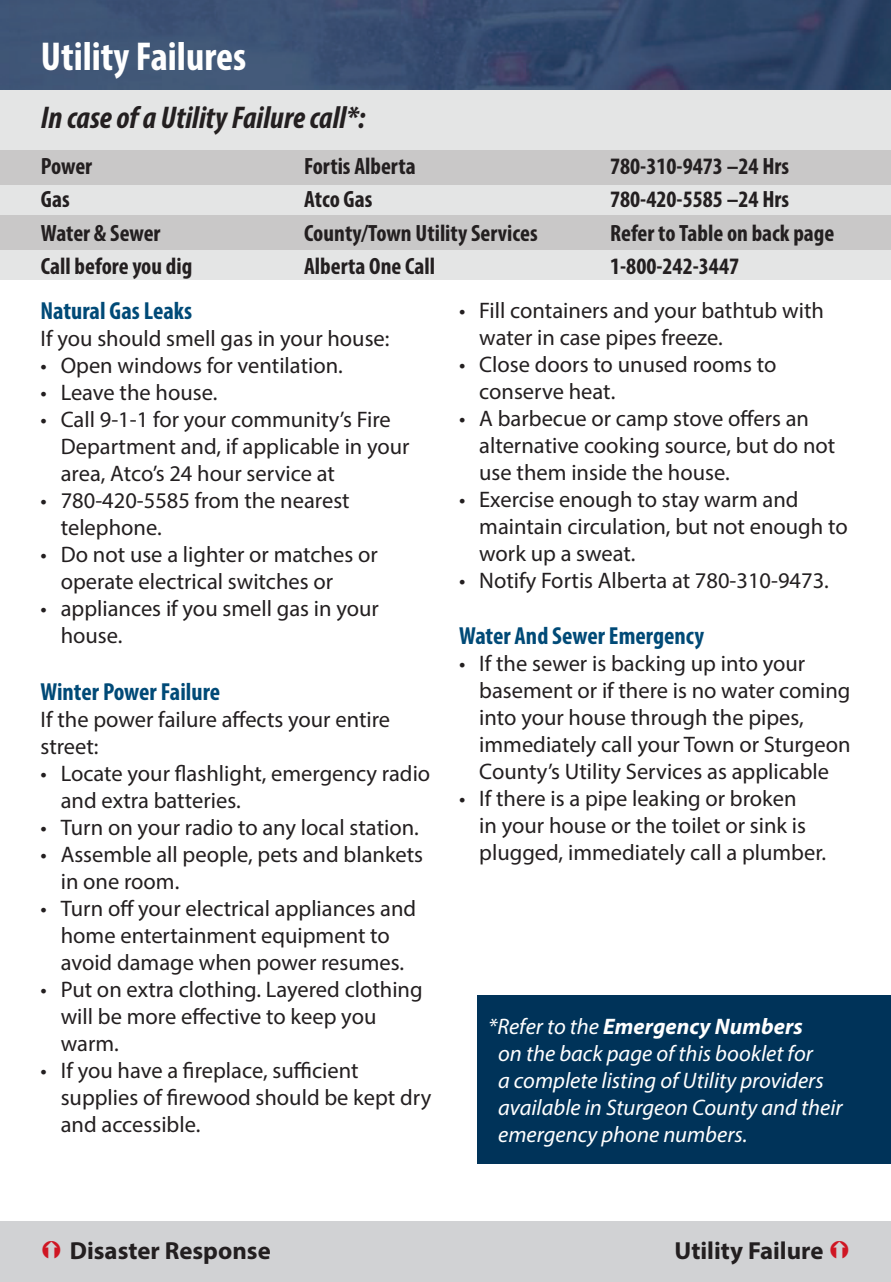
<style>
.page{position:relative;width:891px;height:1282px;background:#fff}
.page>*{position:absolute;margin:0;border:0;box-sizing:border-box;transform-origin:0 0}
.t1{font:700 condensed 40.5px "Myriad Pro";color:#fff}
.t2{font:italic 700 condensed 31.5px "Myriad Pro";color:#231f20}
.t3{font:700 condensed 24.75px "Myriad Pro";color:#004a77}
.t4{font:700 24.75px "Myriad Pro";color:#231f20}
.t5{font:700 condensed 23.62px "Myriad Pro";color:#231f20}
.t6{font:22.5px/27px "Myriad Pro";color:#231f20}
.t7{font:italic 22.5px/27px "Myriad Pro";color:#fff}
.s1{font-weight:700}
</style>
<div class="page">
<div style="left:0;top:1221px;width:891px;height:61px;background:#d1d2d4"></div>
<img style="left:0;top:0;width:891px;height:90px">
<div style="left:0;top:90px;width:891px;height:61px;background:#e4e5e5"></div>
<div style="left:0;top:184px;width:891px;height:32px;background:#e4e5e5"></div>
<div style="left:0;top:151px;width:891px;height:34px;background:#c9c8c8"></div>
<div style="left:0;top:250px;width:891px;height:30px;background:#e4e5e5"></div>
<div style="left:0;top:216px;width:891px;height:34px;background:#c9c8c8"></div>
<div style="left:478px;top:995px;width:413px;height:169px;background:#003359"></div>
<h1 class="t1" style="left:41px;top:31px;width:207px">Utility Failures</h1>
<h2 class="t2" style="left:41px;top:98px;width:326px">In case of a Utility Failure call*:</h2>
<p class="t5" style="left:41px;top:151px;width:53px">Power</p>
<p class="t5" style="left:304px;top:151px;width:113px">Fortis Alberta</p>
<p class="t5" style="left:610px;top:151px;width:181px">780-310-9473 –24 Hrs</p>
<p class="t5" style="left:41px;top:184px;width:30px">Gas</p>
<p class="t5" style="left:304px;top:184px;width:70px">Atco Gas</p>
<p class="t5" style="left:610px;top:184px;width:181px">780-420-5585 –24 Hrs</p>
<p class="t5" style="left:41px;top:218px;width:121px">Water &amp; Sewer</p>
<p class="t5" style="left:304px;top:218px;width:235px">County/Town Utility Services</p>
<p class="t5" style="left:610px;top:218px;width:226px">Refer to Table on back page</p>
<p class="t5" style="left:41px;top:251px;width:153px">Call before you dig</p>
<p class="t5" style="left:304px;top:251px;width:133px">Alberta One Call</p>
<p class="t5" style="left:610px;top:251px;width:131px">1-800-242-3447</p>
<p class="t3" style="left:40px;top:296px;width:153px">Natural Gas Leaks</p>
<p class="t6" style="left:40px;top:325px;width:351px">If you should smell gas in your house:</p>
<p class="t6" style="left:40px;top:352px;width:304px">• Open windows for ventilation.</p>
<p class="t6" style="left:40px;top:379px;width:178px">• Leave the house.</p>
<p class="t6" style="left:61px;top:406px;width:350px;text-indent:-20px">• Call 9-1-1 for your community’s Fire<br>Department and, if applicable in your area, Atco’s 24 hour service at</p>
<p class="t6" style="left:61px;top:487px;width:290px;text-indent:-20px">• 780-420-5585 from the nearest telephone.</p>
<p class="t6" style="left:61px;top:541px;width:319px;text-indent:-20px">• Do not use a lighter or matches or operate electrical switches or</p>
<p class="t6" style="left:61px;top:595px;width:320px;text-indent:-20px">• appliances if you smell gas in your house.</p>
<p class="t3" style="left:40px;top:676px;width:181px">Winter Power Failure</p>
<p class="t6" style="left:40px;top:706px;width:351px">If the power failure affects your entire street:</p>
<p class="t6" style="left:61px;top:760px;width:371px;text-indent:-20px">• Locate your flashlight, emergency radio and extra batteries.</p>
<p class="t6" style="left:40px;top:814px;width:380px">• Turn on your radio to any local station.</p>
<p class="t6" style="left:61px;top:841px;width:364px;text-indent:-20px">• Assemble all people, pets and blankets in one room.</p>
<p class="t6" style="left:40px;top:895px;width:377px;text-align:center">• Turn off your electrical appliances and home entertainment equipment to avoid damage when power resumes.</p>
<p class="t6" style="left:61px;top:976px;width:363px;text-indent:-20px">• Put on extra clothing. Layered clothing will be more effective to keep you warm.</p>
<p class="t6" style="left:61px;top:1057px;width:372px;text-indent:-20px">• If you have a fireplace, sufficient supplies of firewood should be kept dry and accessible.</p>
<p class="t6" style="left:479px;top:296px;width:346px;text-indent:-20px">• Fill containers and your bathtub with water in case pipes freeze.</p>
<p class="t6" style="left:479px;top:350px;width:299px;text-indent:-20px">• Close doors to unused rooms to conserve heat.</p>
<p class="t6" style="left:479px;top:404px;width:358px;text-indent:-20px">• A barbecue or camp stove offers an alternative cooking source, but do not use them inside the house.</p>
<p class="t6" style="left:479px;top:485px;width:370px;text-indent:-20px">• Exercise enough to stay warm and maintain circulation, but not enough to work up a sweat.</p>
<p class="t6" style="left:459px;top:566px;width:371px">• Notify Fortis Alberta at 780-310-9473.</p>
<p class="t3" style="left:459px;top:621px;width:247px">Water And Sewer Emergency</p>
<p class="t6" style="left:479px;top:650px;width:373px;text-indent:-20px">• If the sewer is backing up into your basement or if there is no water coming into your house through the pipes, immediately call your Town or Sturgeon County’s Utility Services as applicable</p>
<p class="t6" style="left:479px;top:785px;width:348px;text-indent:-20px">• If there is a pipe leaking or broken<br>in your house or the toilet or sink is plugged, immediately call a plumber.</p>
<p class="t7" style="left:498px;top:1013px;width:346px;text-indent:-10px">*Refer to the <span class="s1">Emergency Numbers<br></span>on the back page of this booklet for<br>a complete listing of Utility providers available in Sturgeon County and their emergency phone numbers.</p>
<p class="t4" style="left:70px;top:1234px;width:203px">Disaster Response</p>
<p class="t4" style="left:675px;top:1234px;width:150px">Utility Failure</p>
</div>
